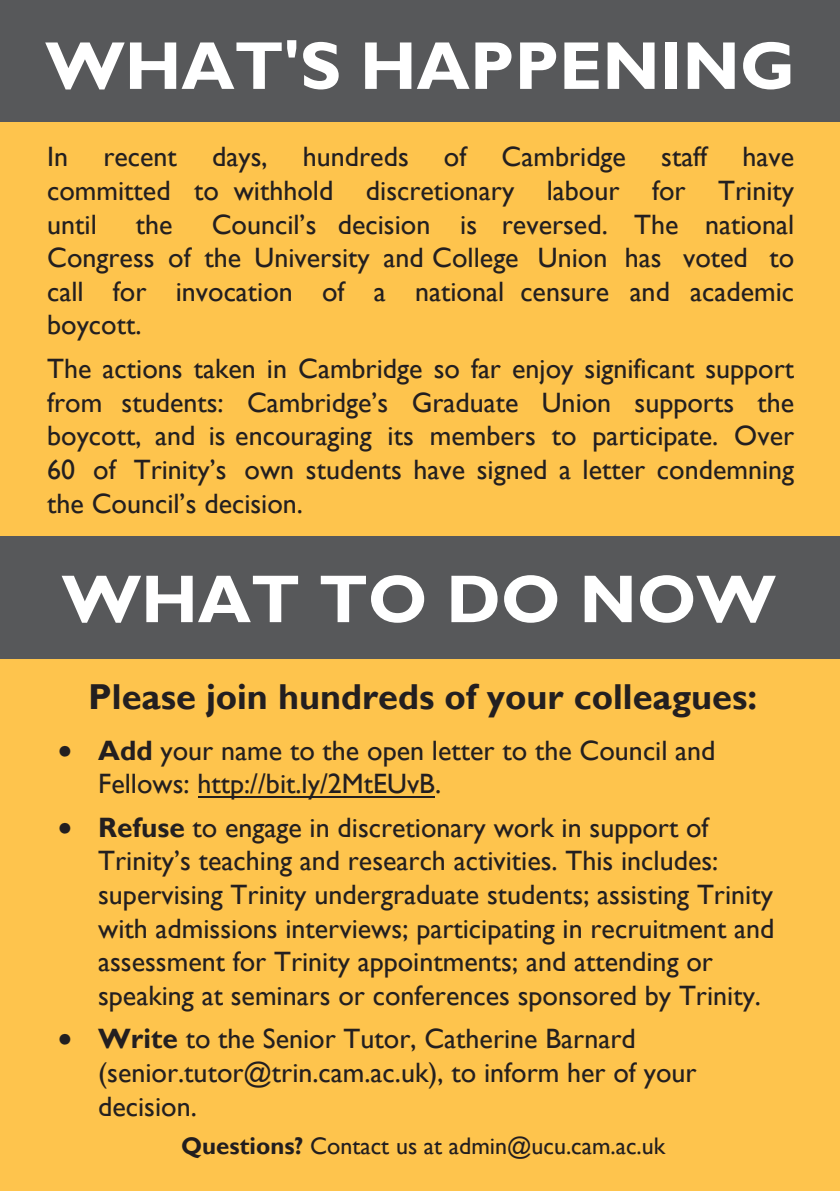
<style>
.page{position:relative;width:840px;height:1191px;background:#fff}
.page>*{position:absolute;margin:0;border:0;box-sizing:border-box;transform-origin:0 0}
.t1{font:700 68px "Gill Sans";color:#fff}
.t2{font:700 36px "Gill Sans";color:#231f20}
.t3{font:28px/33.6px "Gill Sans";color:#231f20;text-align:justify}
.t4{font:24px "Gill Sans";color:#221e1f}
.s1{font-weight:700}
</style>
<div class="page">
<div style="left:0;top:0;width:839px;height:1191px;background:#fec44d"></div>
<div style="left:0;top:0;width:839px;height:122px;background:#57585a"></div>
<div style="left:0;top:536px;width:839px;height:122px;background:#57585a"></div>
<hr style="left:198px;top:796px;width:236px;height:2px;background:#231f20">
<h1 class="t1" style="left:45px;top:25px;width:751px">WHAT'S HAPPENING</h1>
<p class="t3" style="left:47px;top:141px;width:22px">In</p>
<p class="t3" style="left:103px;top:141px;width:75px">recent</p>
<p class="t3" style="left:212px;top:141px;width:57px">days,</p>
<p class="t3" style="left:303px;top:141px;width:107px">hundreds</p>
<p class="t3" style="left:443px;top:141px;width:24px">of</p>
<p class="t3" style="left:501px;top:141px;width:126px">Cambridge</p>
<p class="t3" style="left:660px;top:141px;width:48px">staff</p>
<p class="t3" style="left:47px;top:141px;width:748px;text-indent:695px">have committed to withhold discretionary labour for Trinity until</p>
<p class="t3" style="left:47px;top:208px;width:748px;text-indent:164px">Council’s decision is reversed. The national Congress of the University and College Union has voted to call for invocation of a national censure and academic boycott.</p>
<p class="t3" style="left:47px;top:352px;width:748px">The actions taken in Cambridge so far enjoy significant support from students: Cambridge’s Graduate Union supports the boycott, and is encouraging its members to participate. Over 60 of Trinity’s own students have signed a letter condemning the Council’s decision.</p>
<p class="t3" style="left:136px;top:208px;width:38px">the</p>
<h1 class="t1" style="left:62px;top:558px;width:715px">WHAT TO DO NOW</h1>
<p class="t2" style="left:88px;top:675px;width:670px">Please join hundreds of your colleagues:</p>
<p class="t3" style="left:98px;top:734px;width:618px;text-indent:-40px">• <span class="s1">Add</span> your name to the open letter to the Council and<br>Fellows: http://bit.ly/2MtEUvB.</p>
<p class="t3" style="left:98px;top:811px;width:677px;text-align:left;text-indent:-40px">• <span class="s1">Refuse</span> to engage in discretionary work in support of Trinity’s teaching and research activities. This includes: supervising Trinity undergraduate students; assisting Trinity with admissions interviews; participating in recruitment and assessment for Trinity appointments; and attending or speaking at seminars or conferences sponsored by Trinity.</p>
<p class="t3" style="left:98px;top:1022px;width:599px;text-align:left;text-indent:-40px">• <span class="s1">Write</span> to the Senior Tutor, Catherine Barnard (senior.tutor@trin.cam.ac.uk), to inform her of your decision.</p>
<p class="t4" style="left:181px;top:1131px;width:485px"><span class="s1">Questions?</span> Contact us at admin@ucu.cam.ac.uk</p>
</div>
